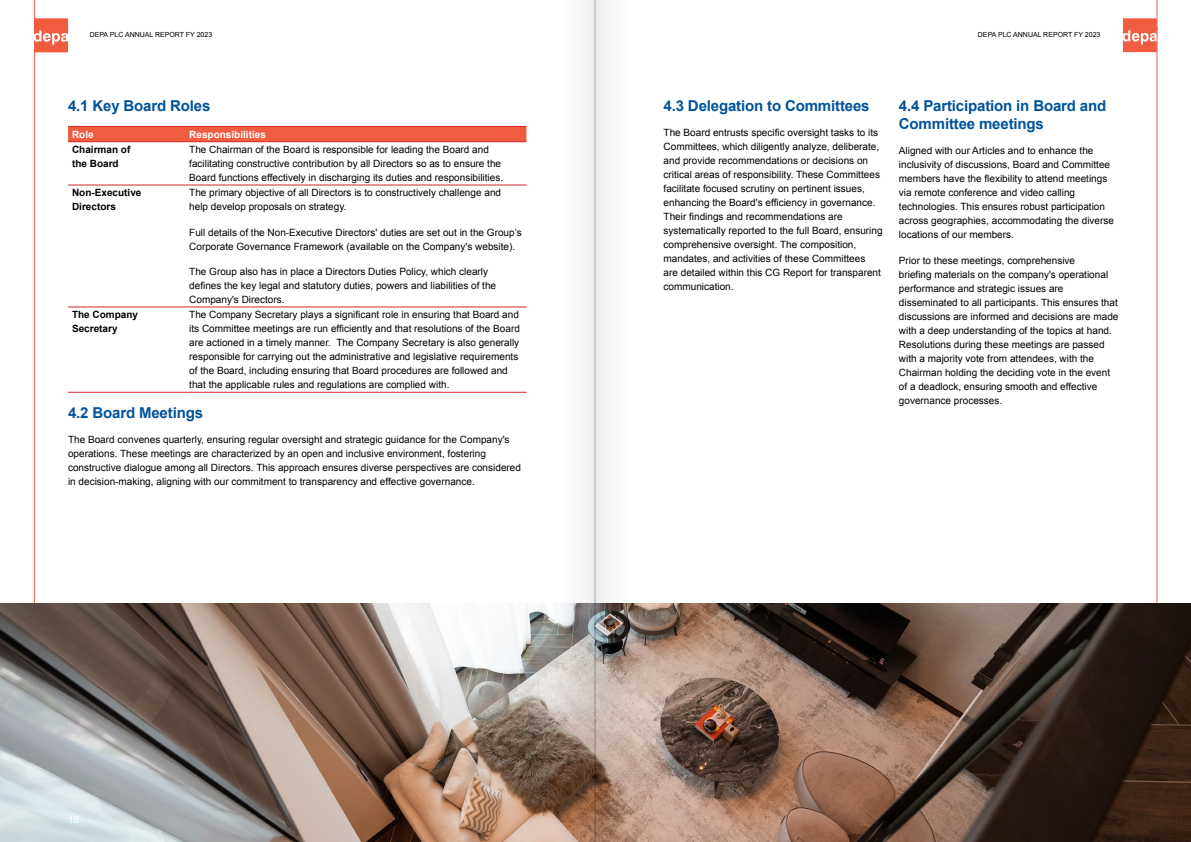
<style>
.page{position:relative;width:1191px;height:842px;background:#fff}
.page>*{position:absolute;margin:0;border:0;box-sizing:border-box;transform-origin:0 0}
.t1{font:700 15px/18px "Arial";letter-spacing:-.01em;color:#00539b}
.t2{font:10px/14px "Arial";color:#000}
.t3{font:700 10px/14px "Arial";color:#000}
.t4{font:700 10px "Arial";color:#fff}
.t5{font:10px "Arial";color:#fff}
.t6{font:7px "Arial";color:#000}
</style>
<div class="page">
<hr style="left:34px;top:48px;width:1px;height:794px;background:#f15b40">
<hr style="left:1156px;top:27px;width:1px;height:815px;background:#f15b40">
<hr style="left:34px;top:0;width:1px;height:31px;background:#f15b40">
<hr style="left:1156px;top:0;width:1px;height:31px;background:#f15b40">
<svg style="left:34px;top:18px;width:34px;height:34px"></svg>
<svg style="left:1123px;top:18px;width:33px;height:34px"></svg>
<img style="left:0;top:604px;width:1191px;height:238px">
<div style="left:68px;top:127px;width:458px;height:14px;background:#f15b40"></div>
<hr style="left:68px;top:126px;width:117px;height:1px;background:#d02729">
<hr style="left:185px;top:126px;width:341px;height:1px;background:#d02729">
<hr style="left:68px;top:141px;width:117px;height:1px;background:#d02729">
<hr style="left:185px;top:141px;width:341px;height:1px;background:#d02729">
<hr style="left:68px;top:185px;width:117px;height:1px;background:#d02729">
<hr style="left:185px;top:185px;width:341px;height:1px;background:#d02729">
<hr style="left:68px;top:307px;width:117px;height:1px;background:#d02729">
<hr style="left:185px;top:307px;width:341px;height:1px;background:#d02729">
<hr style="left:68px;top:392px;width:117px;height:1px;background:#d02729">
<hr style="left:185px;top:392px;width:341px;height:1px;background:#d02729">
<svg style="left:558px;top:0;width:37px;height:842px;fill:#f3f3f3"></svg>
<svg style="left:596px;top:0;width:36px;height:842px;fill:#f2f2f2"></svg>
<hr style="left:595px;top:0;width:1px;height:842px;background:#000">
<p class="t6" style="left:90px;top:30px;width:124px">DEPA PLC ANNUAL REPORT FY 2023</p>
<p class="t6" style="left:978px;top:30px;width:124px">DEPA PLC ANNUAL REPORT FY 2023</p>
<h1 class="t1" style="left:68px;top:97px;width:144px">4.1 Key Board Roles</h1>
<p class="t4" style="left:72px;top:128px;width:23px">Role</p>
<p class="t4" style="left:189px;top:128px;width:78px">Responsibilities</p>
<p class="t3" style="left:72px;top:143px;width:60px">Chairman of the Board</p>
<p class="t2" style="left:189px;top:143px;width:315px">The Chairman of the Board is responsible for leading the Board and facilitating constructive contribution by all Directors so as to ensure the<br>Board functions effectively in discharging its duties and responsibilities.</p>
<p class="t3" style="left:72px;top:186px;width:71px">Non-Executive<br>Directors</p>
<p class="t2" style="left:189px;top:186px;width:313px">The primary objective of all Directors is to constructively challenge and help develop proposals on strategy.</p>
<p class="t2" style="left:189px;top:225px;width:334px">Full details of the Non-Executive Directors' duties are set out in the Group’s<br>Corporate Governance Framework (available on the Company's website).</p>
<p class="t2" style="left:189px;top:265px;width:308px">The Group also has in place a Directors Duties Policy, which clearly defines the key legal and statutory duties, powers and liabilities of the<br>Company's Directors.</p>
<p class="t3" style="left:72px;top:308px;width:68px">The Company<br>Secretary</p>
<p class="t2" style="left:189px;top:308px;width:332px">The Company Secretary plays a significant role in ensuring that Board and its Committee meetings are run efficiently and that resolutions of the Board are actioned in a timely manner. The Company Secretary is also generally responsible for carrying out the administrative and legislative requirements of the Board, including ensuring that Board procedures are followed and that the applicable rules and regulations are complied with.</p>
<h1 class="t1" style="left:68px;top:404px;width:136px">4.2 Board Meetings</h1>
<p class="t2" style="left:68px;top:433px;width:454px">The Board convenes quarterly, ensuring regular oversight and strategic guidance for the Company's operations. These meetings are characterized by an open and inclusive environment, fostering constructive dialogue among all Directors. This approach ensures diverse perspectives are considered in decision-making, aligning with our commitment to transparency and effective governance.</p>
<p class="t5" style="left:68px;top:813px;width:13px">18</p>
<h1 class="t1" style="left:663px;top:97px;width:207px">4.3 Delegation to Committees</h1>
<p class="t2" style="left:663px;top:126px;width:220px">The Board entrusts specific oversight tasks to its Committees, which diligently analyze, deliberate, and provide recommendations or decisions on critical areas of responsibility. These Committees facilitate focused scrutiny on pertinent issues, enhancing the Board's efficiency in governance.<br>Their findings and recommendations are systematically reported to the full Board, ensuring comprehensive oversight. The composition, mandates, and activities of these Committees<br>are detailed within this CG Report for transparent communication.</p>
<h1 class="t1" style="left:899px;top:97px;width:209px">4.4 Participation in Board and<br>Committee meetings</h1>
<p class="t2" style="left:899px;top:144px;width:217px">Aligned with our Articles and to enhance the inclusivity of discussions, Board and Committee members have the flexibility to attend meetings via remote conference and video calling technologies. This ensures robust participation across geographies, accommodating the diverse locations of our members.</p>
<p class="t2" style="left:899px;top:253px;width:221px">Prior to these meetings, comprehensive<br>briefing materials on the company's operational performance and strategic issues are disseminated to all participants. This ensures that discussions are informed and decisions are made with a deep understanding of the topics at hand.<br>Resolutions during these meetings are passed with a majority vote from attendees, with the Chairman holding the deciding vote in the event of a deadlock, ensuring smooth and effective governance processes.</p>
</div>
